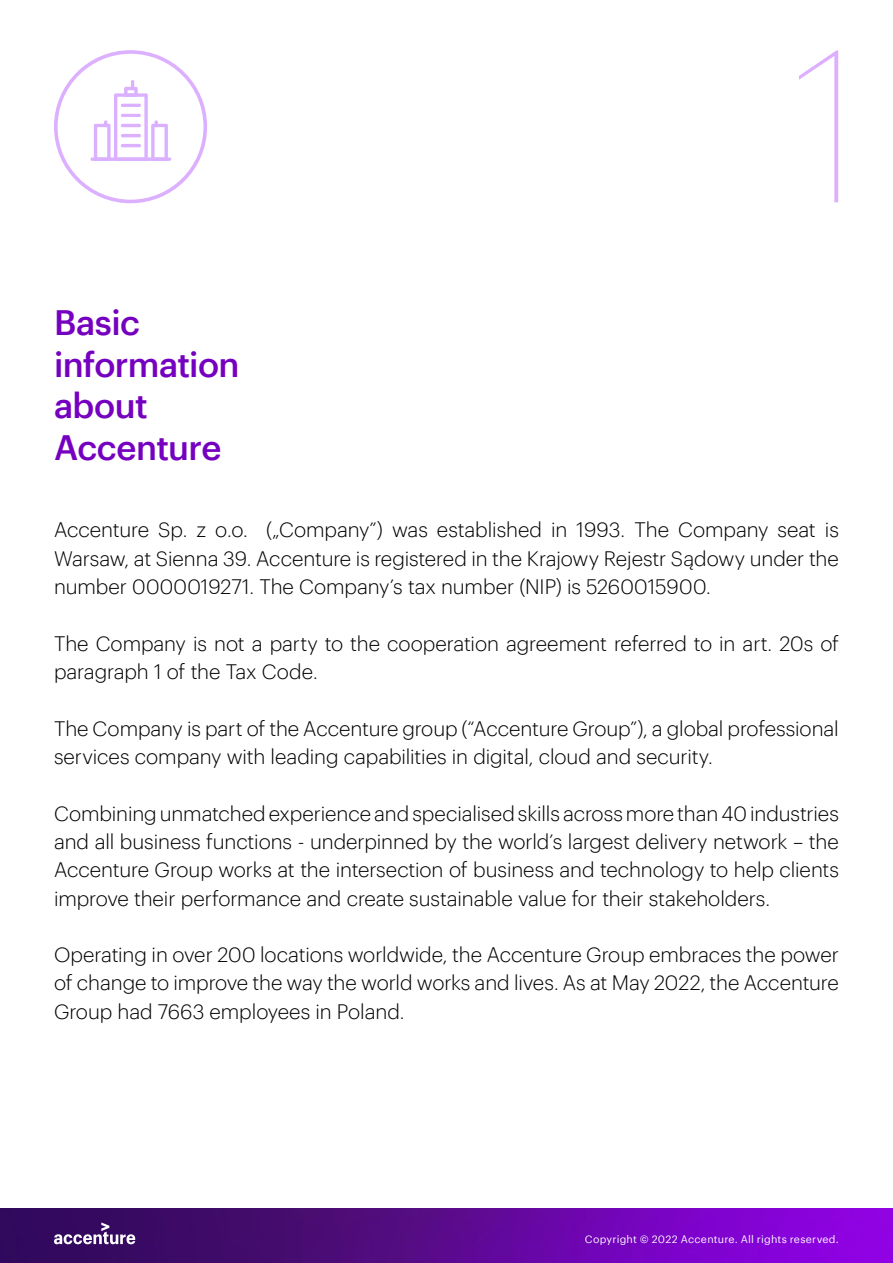
<style>
.page{position:relative;width:893px;height:1263px;background:#fff}
.page>*{position:absolute;margin:0;border:0;box-sizing:border-box;transform-origin:0 0}
.t1{font:100 212.4px "Graphik";color:#dcafff}
.t2{font:500 34.5px/41.4px "Graphik";letter-spacing:-.02em;color:#7500c0}
.t3{font:300 20.4px/28.3px "Graphik";letter-spacing:-.005em;color:#000;text-align:justify}
.t4{font:10.5px "Graphik";letter-spacing:.02em;color:#fff}
</style>
<div class="page">
<img style="left:0;top:1209px;width:893px;height:54px">
<svg style="left:54px;top:1222px;width:81px;height:22px"></svg>
<svg style="left:90px;top:157px;width:81px;height:4px"></svg>
<svg style="left:94px;top:80px;width:74px;height:81px"></svg>
<hr style="left:121px;top:104px;width:20px;height:3px;background:#dbb0ff;border-radius:2px">
<hr style="left:121px;top:114px;width:20px;height:3px;background:#dbb0ff;border-radius:2px">
<hr style="left:121px;top:124px;width:20px;height:3px;background:#dbb0ff;border-radius:2px">
<hr style="left:121px;top:134px;width:20px;height:3px;background:#dbb0ff;border-radius:2px">
<hr style="left:121px;top:144px;width:20px;height:3px;background:#dbb0ff;border-radius:2px">
<div style="left:54px;top:50px;width:153px;height:153px;border:4px solid #dcafff;border-radius:50%"></div>
<h2 class="t2" style="left:54px;top:299px;width:187px">Basic information about<br>Accenture</h2>
<h1 class="t1" style="left:794px;top:-25px;width:72px">1</h1>
<p class="t3" style="left:54px;top:514px;width:786px">Accenture Sp. z o.o. („Company”) was established in 1993. The Company seat is Warsaw, at Sienna 39. Accenture is registered in the Krajowy Rejestr Sądowy under the number 0000019271. The Company’s tax number (NIP) is 5260015900.</p>
<p class="t3" style="left:54px;top:627px;width:787px">The Company is not a party to the cooperation agreement referred to in art. 20s of paragraph 1 of the Tax Code.</p>
<p class="t3" style="left:54px;top:712px;width:786px">The Company is part of the Accenture group (“Accenture Group”), a global professional services company with leading capabilities in digital, cloud and security.</p>
<p class="t3" style="left:54px;top:797px;width:786px">Combining unmatched experience and specialised skills across more than 40 industries and all business functions - underpinned by the world’s largest delivery network – the Accenture Group works at the intersection of business and technology to help clients improve their performance and create sustainable value for their stakeholders.</p>
<p class="t3" style="left:54px;top:939px;width:786px">Operating in over 200 locations worldwide, the Accenture Group embraces the power of change to improve the way the world works and lives. As at May 2022, the Accenture Group had 7663 employees in Poland.</p>
<p class="t4" style="left:585px;top:1231px;width:255px">Copyright © 2022 Accenture. All rights reserved.</p>
</div>
